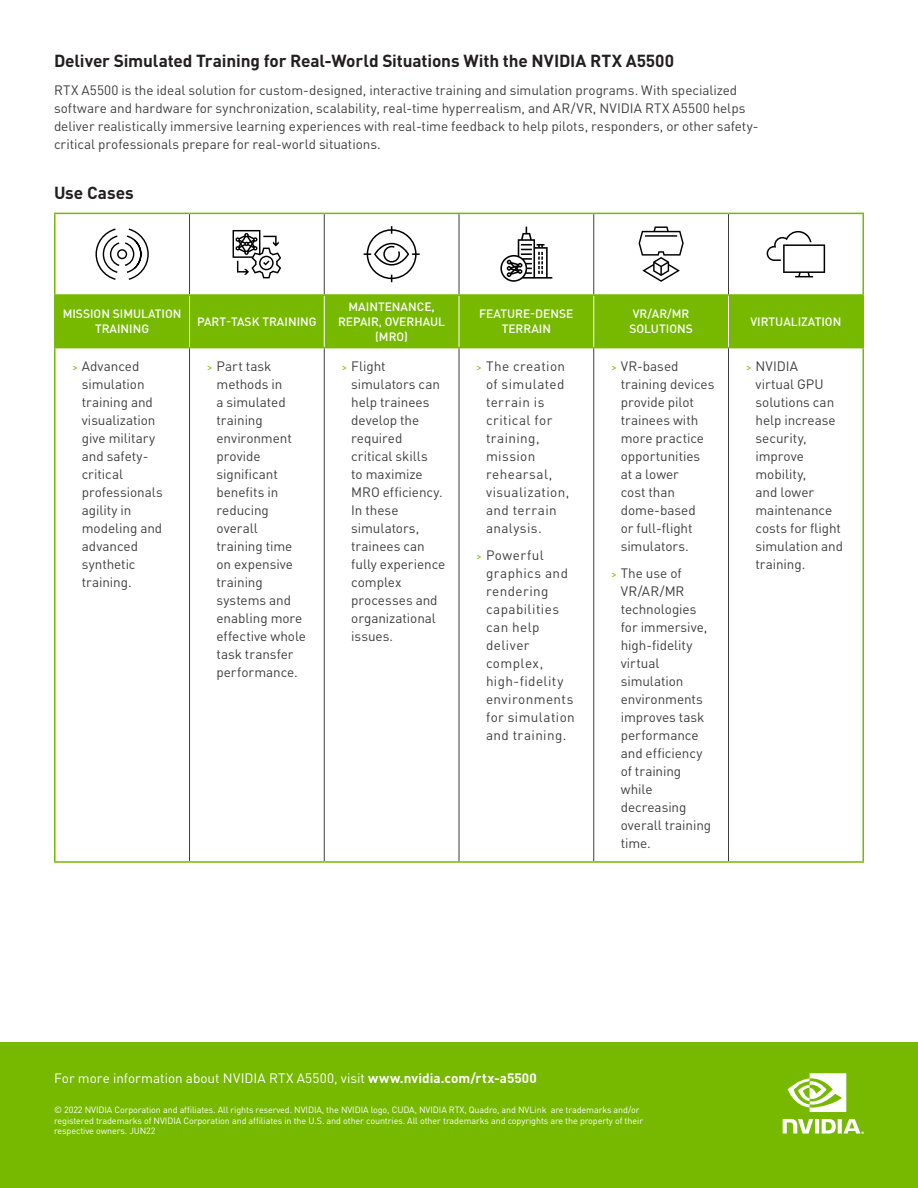
<style>
.page{position:relative;width:918px;height:1188px;background:#fff}
.page>*{position:absolute;margin:0;border:0;box-sizing:border-box;transform-origin:0 0}
.Black_h2{font:700 17.25px "DIN Pro";letter-spacing:-.01em;color:#231f20}
.Body_Text__Bulleted{font:13.5px/18px "DIN Pro";color:#3e3e3f}
.body_copy{font:13.5px/18px "DIN Pro";letter-spacing:-.005em;color:#3e3e3f}
.Body_Text__Bulleted-2{font:13.5px/18px "DIN Pro";letter-spacing:.03em;color:#3e3e3f}
.body_copy-2{font:13.5px "DIN Pro";color:#fff}
.TABLE_TITLE{font:500 12px/15px "DIN Pro";color:#fff;text-align:center}
.t1{font:9px/10.5px "DIN Pro";letter-spacing:-.01em;color:#fff}
.s1{font-size:11.25px;color:#76b900}
.s2{font-weight:700}
</style>
<div class="page">
<div style="left:56px;top:296px;width:806px;height:51px;background:#76b900"></div>
<hr style="left:189px;top:214px;width:1px;height:80px;background:#3e3e3f">
<hr style="left:324px;top:214px;width:1px;height:80px;background:#3e3e3f">
<hr style="left:459px;top:214px;width:1px;height:80px;background:#3e3e3f">
<hr style="left:594px;top:214px;width:1px;height:80px;background:#3e3e3f">
<hr style="left:189px;top:348px;width:1px;height:513px;background:#3e3e3f">
<hr style="left:324px;top:348px;width:1px;height:513px;background:#3e3e3f">
<hr style="left:459px;top:348px;width:1px;height:513px;background:#3e3e3f">
<hr style="left:594px;top:348px;width:1px;height:513px;background:#3e3e3f">
<hr style="left:189px;top:296px;width:1px;height:51px;background:#fff">
<hr style="left:324px;top:296px;width:1px;height:51px;background:#fff">
<hr style="left:459px;top:296px;width:1px;height:51px;background:#fff">
<hr style="left:594px;top:296px;width:1px;height:51px;background:#fff">
<hr style="left:54px;top:214px;width:2px;height:80px;background:#76b900">
<hr style="left:54px;top:213px;width:136px;height:1px;background:#76b900">
<hr style="left:190px;top:213px;width:134px;height:1px;background:#76b900">
<hr style="left:324px;top:213px;width:135px;height:1px;background:#76b900">
<hr style="left:459px;top:213px;width:135px;height:1px;background:#76b900">
<hr style="left:594px;top:213px;width:135px;height:1px;background:#76b900">
<hr style="left:729px;top:213px;width:135px;height:1px;background:#76b900">
<hr style="left:862px;top:214px;width:2px;height:80px;background:#76b900">
<hr style="left:54px;top:296px;width:2px;height:51px;background:#76b900">
<hr style="left:54px;top:294px;width:136px;height:2px;background:#76b900">
<hr style="left:190px;top:294px;width:134px;height:2px;background:#76b900">
<hr style="left:324px;top:294px;width:135px;height:2px;background:#76b900">
<hr style="left:459px;top:294px;width:135px;height:2px;background:#76b900">
<hr style="left:594px;top:294px;width:135px;height:2px;background:#76b900">
<hr style="left:729px;top:294px;width:135px;height:2px;background:#76b900">
<hr style="left:862px;top:296px;width:2px;height:51px;background:#76b900">
<hr style="left:54px;top:348px;width:2px;height:513px;background:#76b900">
<hr style="left:54px;top:347px;width:136px;height:1px;background:#76b900">
<hr style="left:54px;top:861px;width:136px;height:2px;background:#76b900">
<hr style="left:190px;top:347px;width:134px;height:1px;background:#76b900">
<hr style="left:324px;top:347px;width:135px;height:1px;background:#76b900">
<hr style="left:459px;top:347px;width:135px;height:1px;background:#76b900">
<hr style="left:190px;top:861px;width:134px;height:2px;background:#76b900">
<hr style="left:324px;top:861px;width:135px;height:2px;background:#76b900">
<hr style="left:459px;top:861px;width:135px;height:2px;background:#76b900">
<hr style="left:594px;top:347px;width:135px;height:1px;background:#76b900">
<hr style="left:729px;top:347px;width:135px;height:1px;background:#76b900">
<hr style="left:862px;top:348px;width:2px;height:513px;background:#76b900">
<hr style="left:594px;top:861px;width:135px;height:2px;background:#76b900">
<hr style="left:729px;top:861px;width:135px;height:2px;background:#76b900">
<hr style="left:728px;top:214px;width:1px;height:80px;background:#3e3e3f">
<hr style="left:728px;top:348px;width:1px;height:513px;background:#3e3e3f">
<hr style="left:728px;top:296px;width:1px;height:51px;background:#fff">
<svg style="left:96px;top:228px;width:53px;height:52px"></svg>
<svg style="left:233px;top:230px;width:48px;height:48px"></svg>
<svg style="left:364px;top:226px;width:56px;height:56px"></svg>
<svg style="left:500px;top:227px;width:52px;height:55px"></svg>
<svg style="left:639px;top:226px;width:45px;height:56px"></svg>
<svg style="left:767px;top:231px;width:58px;height:46px"></svg>
<div style="left:0;top:1042px;width:918px;height:146px;background:#76b900"></div>
<svg style="left:783px;top:1119px;width:81px;height:15px"></svg>
<svg style="left:788px;top:1073px;width:58px;height:39px"></svg>
<p class="Black_h2" style="left:54px;top:49px;width:622px">Deliver Simulated Training for Real-World Situations With the NVIDIA RTX A5500</p>
<p class="body_copy" style="left:54px;top:80px;width:706px">RTX A5500 is the ideal solution for custom-designed, interactive training and simulation programs. With specialized software and hardware for synchronization, scalability, real-time hyperrealism, and AR/VR, NVIDIA RTX A5500 helps deliver realistically immersive learning experiences with real-time feedback to help pilots, responders, or other safety&shy;critical professionals prepare for real-world situations.</p>
<p class="Black_h2" style="left:54px;top:181px;width:81px">Use Cases</p>
<p class="TABLE_TITLE" style="left:63px;top:306px;width:120px">MISSION SIMULATION<br>TRAINING</p>
<p class="TABLE_TITLE" style="left:197px;top:314px;width:121px">PART-TASK TRAINING</p>
<p class="TABLE_TITLE" style="left:338px;top:299px;width:109px">MAINTENANCE,<br>REPAIR, OVERHAUL (MRO)</p>
<p class="TABLE_TITLE" style="left:479px;top:306px;width:96px">FEATURE-DENSE<br>TERRAIN</p>
<p class="TABLE_TITLE" style="left:629px;top:306px;width:65px;text-align:left">VR/AR/MR<br>SOLUTIONS</p>
<p class="TABLE_TITLE" style="left:750px;top:314px;width:92px">VIRTUALIZATION</p>
<p class="Body_Text__Bulleted" style="left:82px;top:357px;width:82px;text-indent:-10px"><span class="s1">&gt;</span> Advanced simulation training and visualization give military and safety&shy;critical professionals agility in modeling and advanced synthetic training.</p>
<p class="Body_Text__Bulleted" style="left:217px;top:357px;width:91px;text-indent:-10px"><span class="s1">&gt;</span> Part task methods in<br>a simulated training environment provide significant benefits in reducing overall training time on expensive training systems and enabling more effective whole task transfer performance.</p>
<p class="Body_Text__Bulleted" style="left:351px;top:357px;width:96px;text-indent:-10px"><span class="s1">&gt;</span> Flight simulators can help trainees develop the required critical skills<br>to maximize<br>MRO efficiency.<br>In these simulators, trainees can fully experience complex processes and organizational issues.</p>
<p class="Body_Text__Bulleted-2" style="left:486px;top:357px;width:85px;text-indent:-10px"><span class="s1">&gt;</span> The creation of simulated terrain is critical for training, mission rehearsal, visualization, and terrain analysis.</p>
<p class="Body_Text__Bulleted-2" style="left:486px;top:546px;width:90px;text-indent:-10px"><span class="s1">&gt;</span> Powerful graphics and rendering capabilities can help deliver complex, high-fidelity environments for simulation and training.</p>
<p class="Body_Text__Bulleted" style="left:621px;top:357px;width:95px;text-indent:-10px"><span class="s1">&gt;</span> VR-based training devices provide pilot trainees with more practice opportunities at a lower<br>cost than dome-based<br>or full-flight simulators.</p>
<p class="Body_Text__Bulleted" style="left:621px;top:564px;width:92px;text-indent:-10px"><span class="s1">&gt;</span> The use of<br>VR/AR/MR technologies for immersive, high-fidelity virtual simulation environments improves task performance and efficiency of training while decreasing overall training time.</p>
<p class="Body_Text__Bulleted" style="left:756px;top:357px;width:89px;text-indent:-10px"><span class="s1">&gt;</span> NVIDIA<br>virtual GPU solutions can help increase security, improve mobility,<br>and lower maintenance costs for flight simulation and training.</p>
<p class="body_copy-2" style="left:54px;top:1069px;width:484px">For more information about NVIDIA RTX A5500, visit <span class="s2">www.nvidia.com/rtx-a5500</span></p>
<p class="t1" style="left:54px;top:1104px;width:591px">© 2022 NVIDIA Corporation and affiliates. All rights reserved. NVIDIA, the NVIDIA logo, CUDA, NVIDIA RTX, Quadro, and NVLink are trademarks and/or registered trademarks of NVIDIA Corporation and affiliates in the U.S. and other countries. All other trademarks and copyrights are the property of their respective owners. JUN22</p>
</div>
